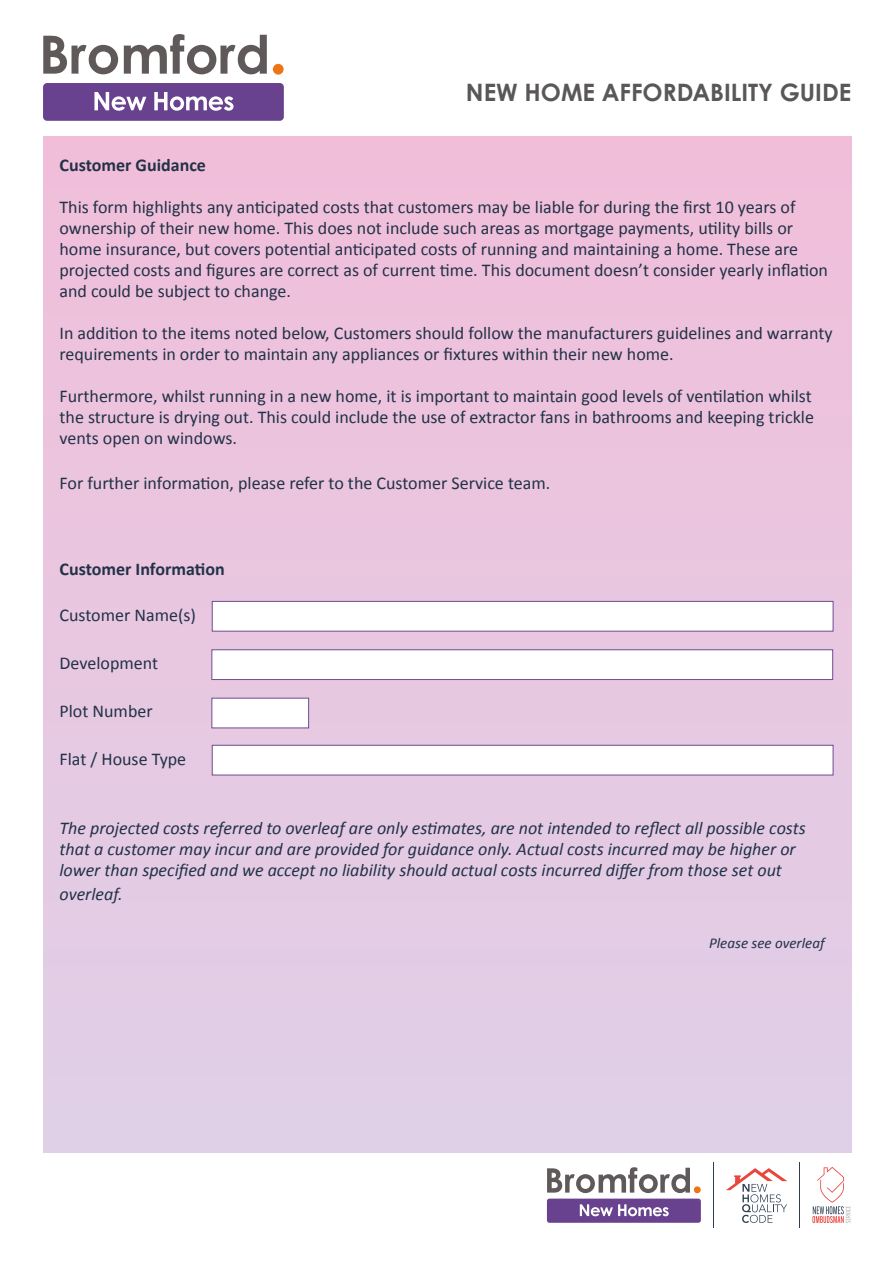
<style>
.page{position:relative;width:893px;height:1263px;background:#fff}
.page>*{position:absolute;margin:0;border:0;box-sizing:border-box;transform-origin:0 0}
.t1{font:700 24px "Century Gothic Pro";color:#5a5758}
.t2{font:18px/21px "Calibri";color:#213248}
.t3{font:italic 18px/21px "Calibri";color:#213248}
.t4{font:700 18px "Calibri";color:#213248}
.t5{font:italic 15px "Calibri";color:#213248}
</style>
<div class="page">
<div style="left:43px;top:136px;width:808px;height:1016px;background:#e9c7e0"></div>
<svg style="left:812px;top:1167px;width:38px;height:56px"></svg>
<svg style="left:726px;top:1168px;width:61px;height:55px"></svg>
<hr style="left:800px;top:1162px;width:1px;height:66px;background:#303e51">
<hr style="left:713px;top:1162px;width:1px;height:66px;background:#303e51">
<svg style="left:547px;top:1167px;width:143px;height:26px"></svg>
<div style="left:694px;top:1186px;width:7px;height:7px;background:#ee7515;border-radius:50%"></div>
<div style="left:547px;top:1198px;width:154px;height:25px;background:#68428e;border-radius:3px"></div>
<svg style="left:580px;top:1204px;width:89px;height:12px"></svg>
<svg style="left:43px;top:36px;width:75px;height:38px"></svg>
<svg style="left:124px;top:34px;width:143px;height:40px"></svg>
<div style="left:273px;top:64px;width:11px;height:11px;background:#ee7515;border-radius:50%"></div>
<div style="left:43px;top:83px;width:241px;height:38px;background:#68428e;border-radius:4px"></div>
<svg style="left:94px;top:92px;width:52px;height:19px"></svg>
<svg style="left:154px;top:92px;width:80px;height:19px"></svg>
<div style="left:212px;top:601px;width:621px;height:30px;background:#fff;border:1px solid #6d4d93"></div>
<div style="left:212px;top:649px;width:621px;height:31px;background:#fff;border:1px solid #6d4d93"></div>
<div style="left:212px;top:698px;width:97px;height:30px;background:#fff;border:1px solid #6d4d93"></div>
<div style="left:212px;top:745px;width:621px;height:30px;background:#fff;border:1px solid #6d4d93"></div>
<h1 class="t1" style="left:466px;top:77px;width:387px">NEW HOME AFFORDABILITY GUIDE</h1>
<p class="t4" style="left:60px;top:152px;width:148px">Customer Guidance</p>
<p class="t2" style="left:60px;top:196px;width:770px">This form highlights any anticipated costs that customers may be liable for during the first 10 years of ownership of their new home. This does not include such areas as mortgage payments, utility bills or home insurance, but covers potential anticipated costs of running and maintaining a home. These are projected costs and figures are correct as of current time. This document doesn’t consider yearly inflation and could be subject to change.</p>
<p class="t2" style="left:60px;top:322px;width:774px">In addition to the items noted below, Customers should follow the manufacturers guidelines and warranty requirements in order to maintain any appliances or fixtures within their new home.</p>
<p class="t2" style="left:60px;top:385px;width:756px;text-align:justify">Furthermore, whilst running in a new home, it is important to maintain good levels of ventilation whilst the structure is drying out. This could include the use of extractor fans in bathrooms and keeping trickle vents open on windows.</p>
<p class="t2" style="left:60px;top:472px;width:492px">For further information, please refer to the Customer Service team.</p>
<p class="t4" style="left:60px;top:557px;width:167px">Customer Information</p>
<p class="t2" style="left:60px;top:604px;width:138px">Customer Name(s)</p>
<p class="t2" style="left:60px;top:652px;width:100px">Development</p>
<p class="t2" style="left:60px;top:700px;width:95px">Plot Number</p>
<p class="t2" style="left:60px;top:748px;width:128px">Flat / House Type</p>
<p class="t3" style="left:60px;top:817px;width:748px">The projected costs referred to overleaf are only estimates, are not intended to reflect all possible costs that a customer may incur and are provided for guidance only. Actual costs incurred may be higher or lower than specified and we accept no liability should actual costs incurred differ from those set out</p>
<p class="t3" style="left:60px;top:883px;width:65px">overleaf.</p>
<p class="t5" style="left:709px;top:932px;width:117px">Please see overleaf</p>
</div>
